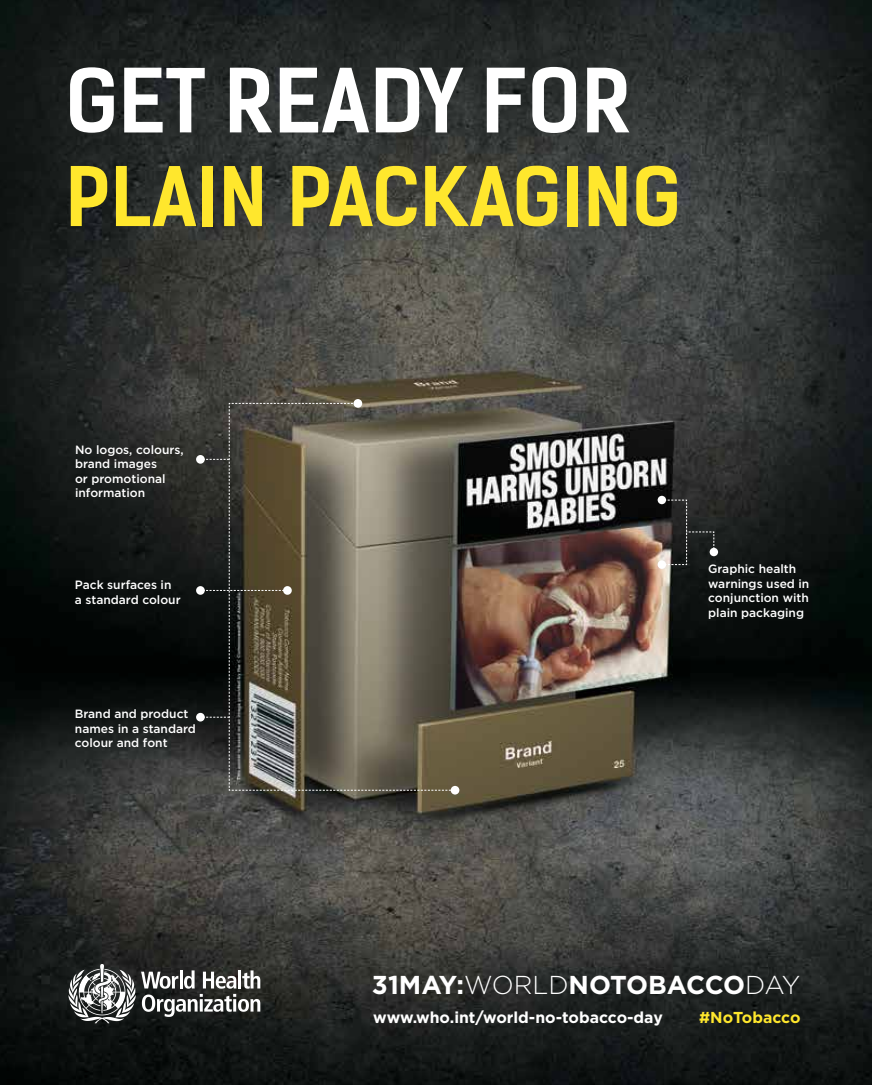
<style>
.page{position:relative;width:872px;height:1085px;background:#fff}
.page>*{position:absolute;margin:0;border:0;box-sizing:border-box;transform-origin:0 0}
.t1{font:700 84px "Kelson Sans";color:#fff}
.t2{font:700 78px "Kelson Sans";color:#ffe72d}
.t3{font:700 25.8px "Gotham";letter-spacing:-.01em;color:#fff}
.t4{font:700 15.75px "Gotham";color:#fff}
.t5{font:700 15.75px "Gotham";color:#ffe72d}
.t6{font:500 12px/14.4px "Gotham";color:#fff}
.s1{font-weight:300}
</style>
<div class="page">
<img style="left:0;top:0;width:872px;height:1084px">
<svg style="left:68px;top:963px;width:192px;height:60px"></svg>
<svg style="left:657px;top:495px;width:9px;height:9px"></svg>
<div style="left:657px;top:560px;width:9px;height:8px;background:#fff;border-radius:50%"></div>
<div style="left:709px;top:547px;width:9px;height:9px;background:#fff;border-radius:50%"></div>
<svg style="left:661px;top:499px;width:53px;height:66px;background:#343433"></svg>
<svg style="left:353px;top:399px;width:9px;height:8px"></svg>
<div style="left:196px;top:455px;width:9px;height:8px;background:#fff;border-radius:50%"></div>
<div style="left:196px;top:712px;width:9px;height:9px;background:#fff;border-radius:50%"></div>
<div style="left:196px;top:586px;width:9px;height:8px;background:#fff;border-radius:50%"></div>
<svg style="left:203px;top:403px;width:248px;height:387px;background:#615c4e"></svg>
<div style="left:283px;top:586px;width:9px;height:8px;background:#fff;border-radius:50%"></div>
<div style="left:451px;top:785px;width:8px;height:9px;background:#fff;border-radius:50%"></div>
<h1 class="t1" style="left:65px;top:49px;width:567px">GET READY FOR</h1>
<h2 class="t2" style="left:65px;top:149px;width:617px">PLAIN PACKAGING</h2>
<p class="t6" style="left:75px;top:442px;width:110px">No logos, colours, brand images<br>or promotional information</p>
<p class="t6" style="left:75px;top:577px;width:107px">Pack surfaces in a standard colour</p>
<p class="t6" style="left:75px;top:706px;width:123px">Brand and product names in a standard colour and font</p>
<p class="t6" style="left:708px;top:561px;width:103px">Graphic health warnings used in conjunction with plain packaging</p>
<h3 class="t3" style="left:372px;top:969px;width:430px">31MAY:<span class="s1">WORLD</span>NOTOBACCO<span class="s1">DAY</span></h3>
<h3 class="t4" style="left:373px;top:1008px;width:291px">www.who.int/world-no-tobacco-day</h3>
<h3 class="t5" style="left:699px;top:1008px;width:103px">#NoTobacco</h3>
</div>
